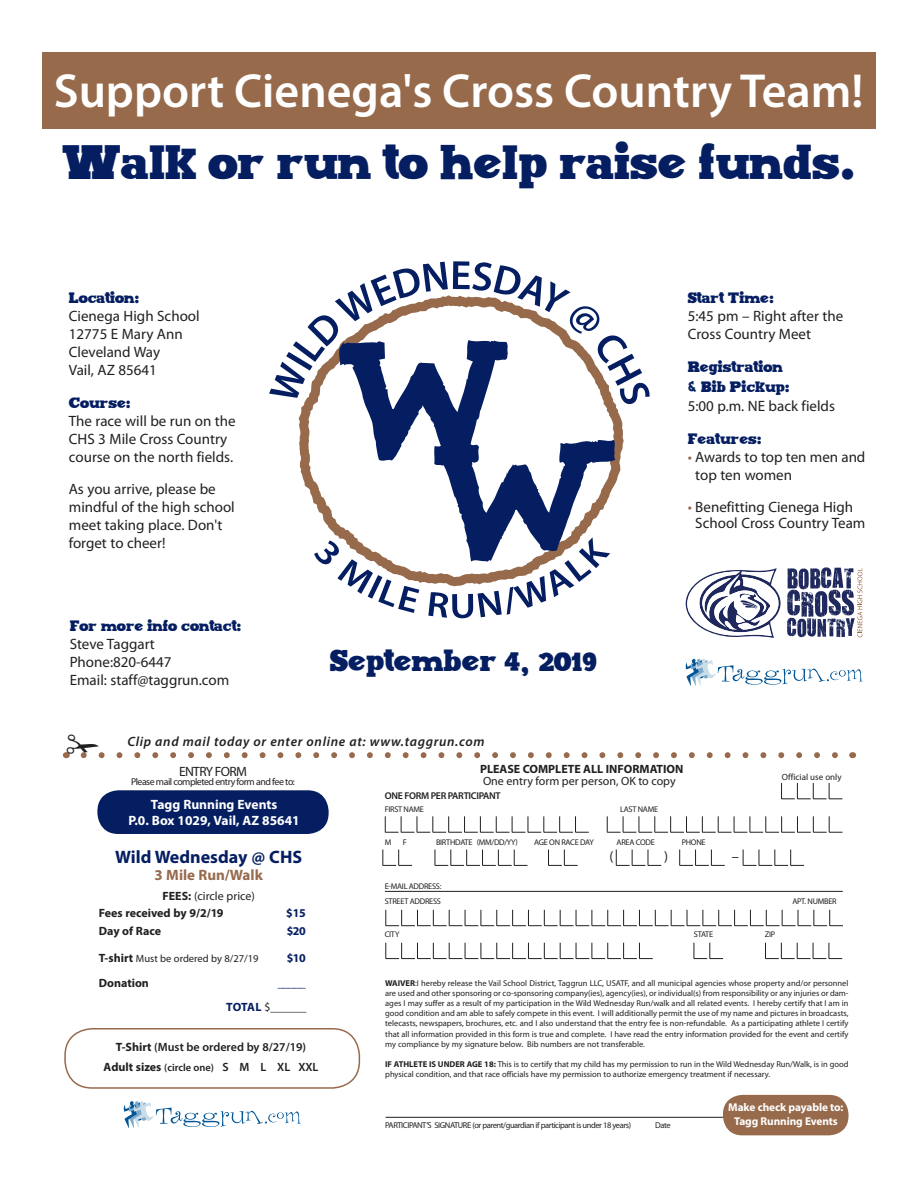
<style>
.page{position:relative;width:918px;height:1188px;background:#fff}
.page>*{position:absolute;margin:0;border:0;box-sizing:border-box;transform-origin:0 0}
.t1{font:600 48px "Myriad Pro";color:#fff}
.t2{font:700 48px "Maxxi Serif";color:#051e61}
.t3{font:700 30px "Maxxi Serif";color:#051e61}
.t4{font:700 18px "Myriad Pro";color:#051e61}
.t5{font:15px/18px "Myriad Pro";color:#221f1f}
.t6{font:700 15px/19.5px "Maxxi Serif";color:#051e61}
.t7{font:700 15px "Myriad Pro";color:#976a4c}
.t8{font:14.1px "Myriad Pro";color:#221f1f}
.t9{font:italic 600 13.5px "Myriad Pro";letter-spacing:.05em;color:#221f1f}
.t10{font:700 13.5px/16.2px "Myriad Pro";color:#fff;text-align:center}
.t11{font:13.5px "Myriad Pro";letter-spacing:-.05em;color:#221f1f}
.t12{font:700 12px/17.2px "Myriad Pro";color:#221f1f}
.t13{font:12px "Myriad Pro";color:#221f1f}
.t14{font:600 12px "Myriad Pro";color:#221f1f}
.t15{font:700 12px "Myriad Pro";color:#051e61}
.t16{font:700 11.25px/13.5px "Myriad Pro";letter-spacing:-.01em;color:#fff;text-align:center}
.t17{font:10.5px "Myriad Pro";color:#221f1f}
.t18{font:600 10.5px "Myriad Pro";color:#221f1f}
.t19{font:9.9px "Myriad Pro";letter-spacing:-.05em;color:#221f1f}
.t20{font:600 9.9px "Myriad Pro";letter-spacing:-.03em;color:#221f1f}
.t21{font:9px "Myriad Pro";color:#221f1f}
.t22{font:8.4px/10.2px "Myriad Pro";color:#221f1f;text-align:justify}
.t23{font:8.4px "Myriad Pro";letter-spacing:-.05em;color:#221f1f}
.t24{font:8.25px/15.6px "Myriad Pro";letter-spacing:-.03em;color:#221f1f}
.s1{font-weight:400}
.s2{font-weight:700;font-size:12px}
.s3{font-weight:700;color:#051e61}
.s4{font-weight:700}
.s5{font-size:12px}
</style>
<div class="page">
<div style="left:64px;top:1028px;width:296px;height:61px;border:2px solid #976a4c;border-radius:27px"></div>
<div style="left:97px;top:790px;width:232px;height:44px;background:#051e61;border-radius:21px"></div>
<hr style="left:386px;top:1117px;width:338px;height:1px;background:#221f1f">
<div style="left:723px;top:1095px;width:126px;height:40px;background:#976a4c;border-radius:20px"></div>
<svg style="left:124px;top:1101px;width:177px;height:27px"></svg>
<svg style="left:686px;top:659px;width:177px;height:27px"></svg>
<hr style="left:385px;top:891px;width:458px;height:1px;background:#221f1f">
<svg style="left:385px;top:816px;width:204px;height:17px"></svg>
<svg style="left:607px;top:816px;width:235px;height:17px"></svg>
<svg style="left:383px;top:850px;width:29px;height:16px"></svg>
<svg style="left:435px;top:850px;width:93px;height:16px"></svg>
<svg style="left:548px;top:850px;width:30px;height:16px"></svg>
<svg style="left:616px;top:850px;width:45px;height:16px"></svg>
<svg style="left:679px;top:850px;width:46px;height:16px"></svg>
<svg style="left:743px;top:850px;width:61px;height:16px"></svg>
<svg style="left:386px;top:910px;width:457px;height:16px"></svg>
<svg style="left:386px;top:943px;width:267px;height:16px"></svg>
<svg style="left:694px;top:943px;width:29px;height:16px"></svg>
<svg style="left:765px;top:943px;width:77px;height:16px"></svg>
<svg style="left:781px;top:783px;width:61px;height:17px"></svg>
<svg style="left:298px;top:405px;width:326px;height:186px"></svg>
<svg style="left:336px;top:405px;width:280px;height:159px"></svg>
<svg style="left:314px;top:541px;width:105px;height:72px"></svg>
<svg style="left:428px;top:537px;width:182px;height:81px"></svg>
<svg style="left:269px;top:261px;width:381px;height:144px"></svg>
<div style="left:42px;top:52px;width:834px;height:77px;background:#976a4c"></div>
<svg style="left:787px;top:567px;width:75px;height:70px"></svg>
<svg style="left:686px;top:568px;width:95px;height:70px"></svg>
<svg style="left:66px;top:752px;width:772px;height:6px"></svg>
<h1 class="t1" style="left:54px;top:72px;width:811px">Support Cienega's Cross Country Team!</h1>
<h1 class="t2" style="left:62px;top:141px;width:795px">Walk or run to help raise funds.</h1>
<h3 class="t6" style="left:69px;top:289px;width:72px">Location:</h3>
<h3 class="t5" style="left:69px;top:308px;width:132px">Cienega High School<br>12775 E Mary Ann<br>Cleveland Way<br>Vail, AZ 85641</h3>
<h3 class="t6" style="left:69px;top:394px;width:64px">Course:</h3>
<h3 class="t5" style="left:69px;top:413px;width:168px">The race will be run on the<br>CHS 3 Mile Cross Country course on the north fields.</h3>
<h3 class="t5" style="left:69px;top:481px;width:167px">As you arrive, please be mindful of the high school meet taking place. Don't forget to cheer!</h3>
<h3 class="t6" style="left:70px;top:617px;width:173px">For more info contact:</h3>
<h3 class="t5" style="left:70px;top:636px;width:161px">Steve Taggart<br>Phone:820-6447<br>Email: staff@taggrun.com</h3>
<h2 class="t3" style="left:330px;top:648px;width:269px">September 4, 2019</h2>
<h3 class="t9" style="left:127px;top:737px;width:359px">Clip and mail today or enter online at: www.taggrun.com</h3>
<h3 class="t6" style="left:688px;top:289px;width:88px">Start Time:</h3>
<h3 class="t5" style="left:688px;top:309px;width:157px">5:45 pm – Right after the<br>Cross Country Meet</h3>
<h3 class="t6" style="left:688px;top:358px;width:104px">Registration &amp; Bib Pickup:</h3>
<h3 class="t5" style="left:688px;top:399px;width:149px">5:00 p.m. NE back fields</h3>
<h3 class="t6" style="left:688px;top:430px;width:76px">Features:</h3>
<h3 class="t5" style="left:695px;top:450px;width:172px">Awards to top ten men and top ten women</h3>
<h3 class="t5" style="left:695px;top:500px;width:172px;line-height:16.5px">Benefitting Cienega High<br>School Cross Country Team</h3>
<h3 class="t11" style="left:179px;top:766px;width:69px">ENTRY FORM</h3>
<p class="t19" style="left:131px;top:778px;width:165px">Please mail completed entry form and fee to:</p>
<h3 class="t10" style="left:128px;top:798px;width:173px">Tagg Running Events<br>P.0. Box 1029, Vail, AZ 85641</h3>
<h3 class="t4" style="left:115px;top:850px;width:188px">Wild Wednesday @ CHS</h3>
<h3 class="t7" style="left:155px;top:869px;width:110px">3 Mile Run/Walk</h3>
<h3 class="t12" style="left:99px;top:889px;width:158px;text-indent:64px">FEES: <span class="s1">(circle price)<br></span>Fees received by 9/2/19</h3>
<h3 class="t15" style="left:286px;top:909px;width:21px">$15</h3>
<h3 class="t12" style="left:99px;top:923px;width:64px">Day of Race</h3>
<h3 class="t15" style="left:287px;top:926px;width:21px">$20</h3>
<p class="t17" style="left:99px;top:954px;width:161px"><span class="s2">T-shirt</span> Must be ordered by 8/27/19</p>
<h3 class="t15" style="left:287px;top:953px;width:21px">$10</h3>
<h3 class="t12" style="left:99px;top:976px;width:52px">Donation</h3>
<h3 class="t15" style="left:278px;top:979px;width:30px">_____</h3>
<h3 class="t13" style="left:226px;top:1003px;width:82px"><span class="s3">TOTAL</span> $______</h3>
<h3 class="t14" style="left:116px;top:1042px;width:192px"><span class="s4">T-Shirt</span> (Must be ordered by 8/27/19)</h3>
<p class="t18" style="left:104px;top:1064px;width:216px"><span class="s2">Adult sizes</span> (circle one) <span class="s5">S M L XL XXL</span></p>
<h3 class="t12" style="left:480px;top:762px;width:205px">PLEASE COMPLETE ALL INFORMATION</h3>
<h3 class="t13" style="left:483px;top:777px;width:194px">One entry form per person, OK to copy</h3>
<p class="t20" style="left:385px;top:792px;width:118px">ONE FORM PER PARTICIPANT</p>
<p class="t24" style="left:385px;top:802px;width:41px">FIRST NAME</p>
<p class="t24" style="left:620px;top:802px;width:40px">LAST NAME</p>
<p class="t24" style="left:385px;top:835px;width:8px">M</p>
<p class="t24" style="left:403px;top:835px;width:6px">F</p>
<p class="t24" style="left:436px;top:835px;width:83px">BIRTHDATE (MM/DD/YY)</p>
<p class="t24" style="left:534px;top:835px;width:61px">AGE ON RACE DAY</p>
<p class="t24" style="left:617px;top:835px;width:40px">AREA CODE</p>
<p class="t24" style="left:682px;top:835px;width:25px">PHONE</p>
<p class="t24" style="left:385px;top:879px;width:58px">E-MAIL ADDRESS:<br>STREET ADDRESS</p>
<h3 class="t8" style="left:609px;top:851px;width:6px">(</h3>
<h3 class="t8" style="left:664px;top:851px;width:6px">)</h3>
<h3 class="t8" style="left:732px;top:851px;width:9px">–</h3>
<p class="t21" style="left:782px;top:773px;width:61px">Official use only</p>
<p class="t24" style="left:792px;top:894px;width:46px">APT. NUMBER</p>
<p class="t24" style="left:385px;top:927px;width:16px">CITY</p>
<p class="t24" style="left:694px;top:927px;width:21px">STATE</p>
<p class="t24" style="left:765px;top:927px;width:12px">ZIP</p>
<p class="t22" style="left:385px;top:978px;width:465px"><span class="s4">WAIVER</span>:I hereby release the Vail School District, Taggrun LLC, USATF, and all municipal agencies whose property and/or personnel are used and other sponsoring or co-sponsoring company(ies), agency(ies), or individual(s) from responsibility or any injuries or dam&shy;ages I may suffer as a result of my participation in the Wild Wednesday Run/walk and all related events. I hereby certify that I am in good condition and am able to safely compete in this event. I will additionally permit the use of my name and pictures in broadcasts, telecasts, newspapers, brochures, etc. and I also understand that the entry fee is non-refundable. As a participating athlete I certify that all information provided in this form is true and complete. I have read the entry information provided for the event and certify my compliance by my signature below. Bib numbers are not transferable.</p>
<p class="t22" style="left:385px;top:1060px;width:465px"><span class="s4">IF ATHLETE IS UNDER AGE 18:</span> This is to certify that my child has my permission to run in the Wild Wednesday Run/Walk, is in good physical condition, and that race officials have my permission to authorize emergency treatment if necessary.</p>
<p class="t23" style="left:385px;top:1122px;width:247px">PARTICIPANT’S SIGNATURE (or parent/guardian if participant is under 18 years)</p>
<p class="t22" style="left:655px;top:1120px;width:17px">Date</p>
<h3 class="t16" style="left:728px;top:1102px;width:117px">Make check payable to:<br>Tagg Running Events</h3>
</div>
